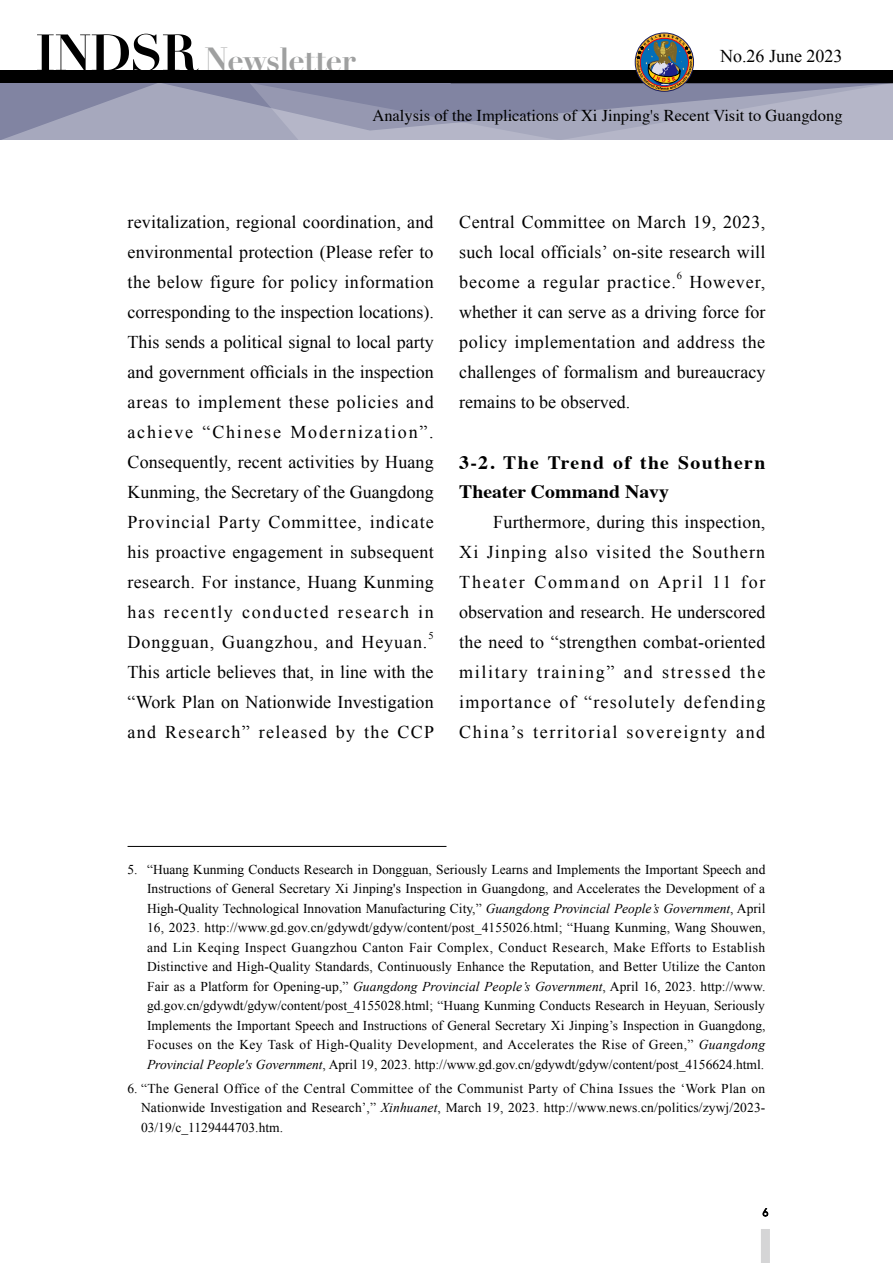
<style>
.page{position:relative;width:893px;height:1263px;background:#fff}
.page>*{position:absolute;margin:0;border:0;box-sizing:border-box;transform-origin:0 0}
.t1{font:700 32.7px "Didot";letter-spacing:-.03em;color:#9fa0a0}
.t2{font:700 18.9px/30px "Times";color:#000;scale:1.05 1}
.t3{font:18px/30px "Times New Roman";letter-spacing:.05em;color:#000;text-align:justify}
.t4{font:18px "Times New Roman";color:#000}
.t5{font:16.5px "Times";color:#000}
.t6{font:13.5px/19.5px "Times New Roman";color:#000;text-align:justify}
.t7{font:10.5px "Times New Roman";color:#000}
.s1{font-size:50.55px;color:#000}
.s2{font-style:italic}
</style>
<div class="page">
<svg style="left:0;top:83px;width:249px;height:57px;background:#979ab2"></svg>
<svg style="left:763px;top:1208px;width:5px;height:8px"></svg>
<div style="left:0;top:70px;width:893px;height:13px;background:#000"></div>
<svg style="left:249px;top:34px;width:644px;height:106px"></svg>
<div style="left:761px;top:1229px;width:9px;height:34px;background:#d5d5d6"></div>
<hr style="left:128px;top:846px;width:318px;height:1px;background:#000">
<h1 class="t1" style="left:35px;top:38px;width:322px"><span class="s1">INDSR</span> Newsletter</h1>
<h3 class="t4" style="left:720px;top:44px;width:124px">No.26 June 2023</h3>
<p class="t5" style="left:372px;top:100px;width:472px">Analysis of the Implications of Xi Jinping's Recent Visit to Guangdong</p>
<p class="t3" style="left:128px;top:206px;width:308px">revitalization, regional coordination, and environmental protection (Please refer to the below figure for policy information corresponding to the inspection locations).<br>This sends a political signal to local party and government officials in the inspection areas to implement these policies and achieve “Chinese Modernization”.<br>Consequently, recent activities by Huang Kunming, the Secretary of the Guangdong Provincial Party Committee, indicate his proactive engagement in subsequent research. For instance, Huang Kunming has recently conducted research in Dongguan, Guangzhou, and Heyuan.</p>
<p class="t7" style="left:428px;top:629px;width:7px">5</p>
<h3 class="t3" style="left:128px;top:656px;width:308px">This article believes that, in line with the “Work Plan on Nationwide Investigation and Research” released by the CCP</h3>
<h3 class="t3" style="left:459px;top:206px;width:308px">Central Committee on March 19, 2023, such local officials’ on-site research will become a regular practice.</h3>
<p class="t7" style="left:677px;top:269px;width:7px">6</p>
<h3 class="t3" style="left:459px;top:266px;width:308px;text-indent:230px">However, whether it can serve as a driving force for policy implementation and address the challenges of formalism and bureaucracy remains to be observed.</h3>
<h2 class="t2" style="left:459px;top:445px;width:293px">3-2. The Trend of the Southern<br>Theater Command Navy</h2>
<p class="t3" style="left:459px;top:506px;width:308px;text-indent:34px">Furthermore, during this inspection, Xi Jinping also visited the Southern Theater Command on April 11 for observation and research. He underscored the need to “strengthen combat-oriented military training” and stressed the importance of “resolutely defending China’s territorial sovereignty and</p>
<p class="t6" style="left:147px;top:859px;width:620px;text-indent:-19px">5. “Huang Kunming Conducts Research in Dongguan, Seriously Learns and Implements the Important Speech and Instructions of General Secretary Xi Jinping's Inspection in Guangdong, and Accelerates the Development of a High-Quality Technological Innovation Manufacturing City,” <span class="s2">Guangdong Provincial People’s Government</span>, April 16, 2023. http://www.gd.gov.cn/gdywdt/gdyw/content/post_4155026.html; “Huang Kunming, Wang Shouwen, and Lin Keqing Inspect Guangzhou Canton Fair Complex, Conduct Research, Make Efforts to Establish Distinctive and High-Quality Standards, Continuously Enhance the Reputation, and Better Utilize the Canton Fair as a Platform for Opening-up,” <span class="s2">Guangdong Provincial People’s Government</span>, April 16, 2023. http://www. gd.gov.cn/gdywdt/gdyw/content/post_4155028.html; “Huang Kunming Conducts Research in Heyuan, Seriously Implements the Important Speech and Instructions of General Secretary Xi Jinping’s Inspection in Guangdong, Focuses on the Key Task of High-Quality Development, and Accelerates the Rise of Green,” <span class="s2">Guangdong Provincial People's Government</span>, April 19, 2023. http://www.gd.gov.cn/gdywdt/gdyw/content/post_4156624.html.</p>
<p class="t6" style="left:141px;top:1078px;width:626px;text-indent:-13px">6. “The General Office of the Central Committee of the Communist Party of China Issues the ‘Work Plan on Nationwide Investigation and Research’,” <span class="s2">Xinhuanet</span>, March 19, 2023. http://www.news.cn/politics/zywj/2023- 03/19/c_1129444703.htm.</p>
</div>
